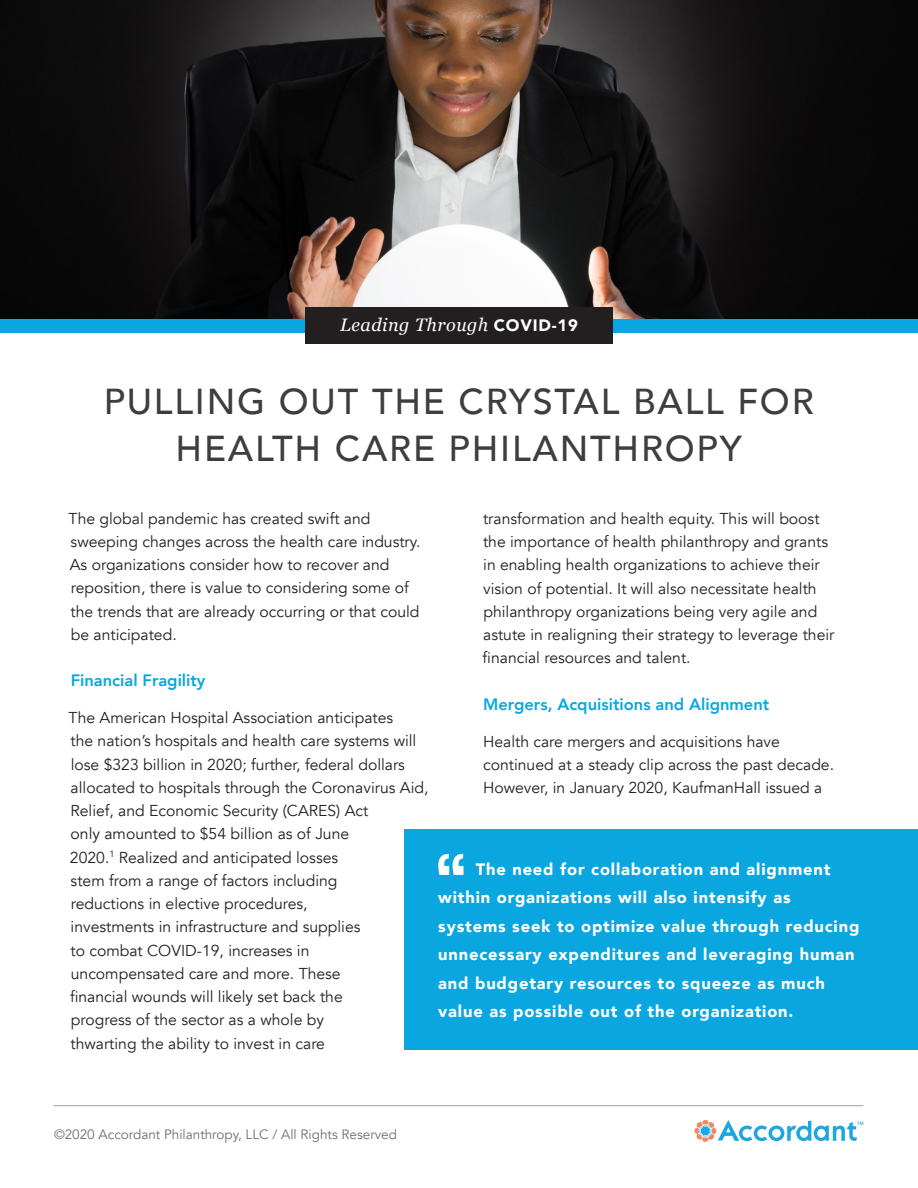
<style>
.page{position:relative;width:918px;height:1188px;background:#fff}
.page>*{position:absolute;margin:0;border:0;box-sizing:border-box;transform-origin:0 0}
.t1{font:500 36px/46.5px "Avenir";letter-spacing:.05em;color:#3e3e3f;text-align:center}
.t2{font:italic 18px "Georgia";letter-spacing:.03em;color:#fff}
.t3{font:900 16.5px/28.5px "Avenir";letter-spacing:.05em;color:#fff}
.body_text{font:800 16.5px "Avenir";color:#09a6e0}
.body_text-2{font:15.75px/23.2px "Avenir";color:#231f20}
.Cover_Title{font:13.5px "Avenir";color:#6d6e71}
.s1{font-family:"Avenir";font-weight:900;font-style:normal;font-size:16.5px}
.s2{font-size:15.3px}
</style>
<div class="page">
<img style="left:0;top:0;width:918px;height:319px">
<div style="left:0;top:319px;width:918px;height:14px;background:#09a6e0"></div>
<hr style="left:53px;top:1105px;width:810px;height:1px;background:#6c6d70">
<svg style="left:694px;top:1120px;width:169px;height:22px"></svg>
<div style="left:305px;top:307px;width:308px;height:37px;background:#231f20"></div>
<div style="left:404px;top:829px;width:514px;height:221px;background:#09a6e0"></div>
<svg style="left:438px;top:854px;width:26px;height:21px"></svg>
<p class="t2" style="left:340px;top:312px;width:239px">Leading Through <span class="s1">COVID-19</span></p>
<p class="t1" style="left:104px;top:376px;width:711px">PULLING OUT THE CRYSTAL BALL FOR<br>HEALTH CARE PHILANTHROPY</p>
<p class="body_text-2" style="left:69px;top:507px;width:353px">The global pandemic has created swift and sweeping changes across the health care industry.<br>As organizations consider how to recover and reposition, there is value to considering some of the trends that are already occurring or that could be anticipated.</p>
<p class="body_text" style="left:71px;top:668px;width:136px">Financial Fragility</p>
<p class="body_text-2" style="left:69px;top:706px;width:361px">The American Hospital Association anticipates<br>the nation’s hospitals and health care systems will lose $323 billion in 2020; further, federal dollars allocated to hospitals through the Coronavirus Aid, Relief, and Economic Security (CARES) Act<br>only amounted to $54 billion as of June<br>2020.<sup>1</sup> Realized and anticipated losses<br>stem from a range of factors including<br>reductions in elective procedures,<br>investments in infrastructure and supplies<br>to combat COVID-19, increases in<br>uncompensated care and more. These<br>financial wounds will likely set back the<br>progress of the sector as a whole by<br>thwarting the ability to invest in care</p>
<p class="body_text-2" style="left:483px;top:507px;width:353px">transformation and health equity. This will boost the importance of health philanthropy and grants in enabling health organizations to achieve their vision of potential. It will also necessitate health philanthropy organizations being very agile and astute in realigning their strategy to leverage their financial resources and talent.</p>
<p class="body_text" style="left:483px;top:691px;width:288px">Mergers, Acquisitions and Alignment</p>
<p class="body_text-2" style="left:483px;top:730px;width:353px">Health care mergers and acquisitions have continued at a steady clip across the past decade.<br>However, in January 2020, KaufmanHall issued <span class="s2">a</span></p>
<p class="t3" style="left:438px;top:855px;width:423px;text-indent:38px">The need for collaboration and alignment within organizations will also intensify as systems seek to optimize value through reducing unnecessary expenditures and leveraging human and budgetary resources to squeeze as much value as possible out of the organization.</p>
<p class="Cover_Title" style="left:54px;top:1126px;width:345px">©2020 Accordant Philanthropy, LLC / All Rights Reserved</p>
</div>
